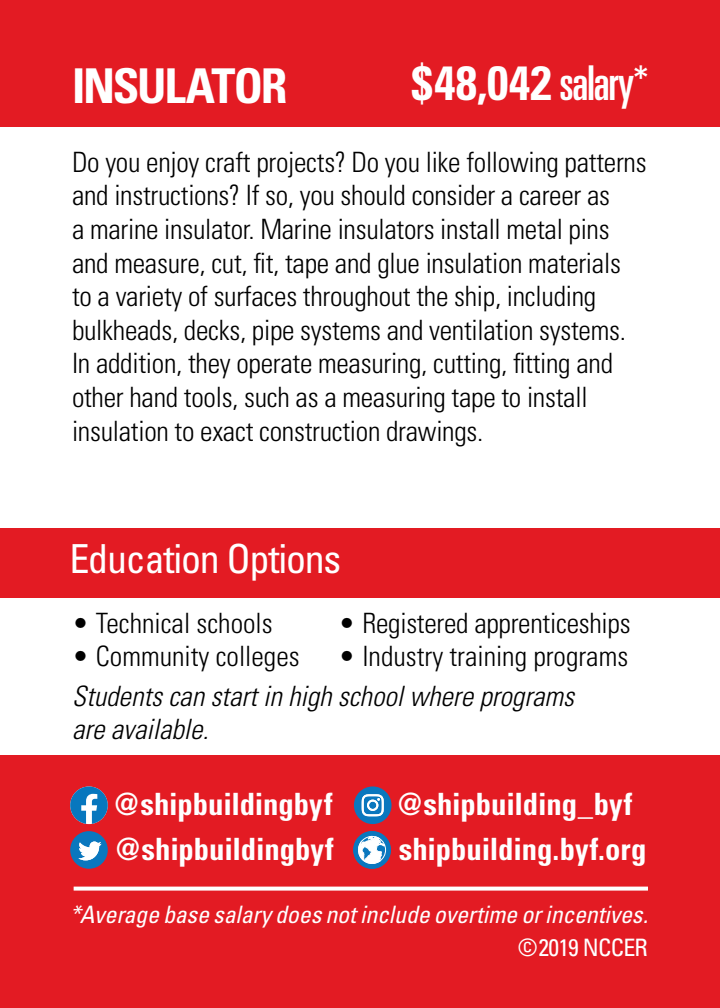
<style>
.page{position:relative;width:720px;height:1008px;background:#fff}
.page>*{position:absolute;margin:0;border:0;box-sizing:border-box;transform-origin:0 0}
.t1{font:700 condensed 48px "Univers";letter-spacing:-.045em;color:#fff}
.t2{font:condensed 40px "Univers";letter-spacing:-.03em;color:#fff}
.t3{font:700 condensed 30.8px "Univers";letter-spacing:-.005em;color:#fff}
.t4{font:300 condensed 28px/33.6px "Univers";letter-spacing:-.01em;color:#000}
.t5{font:italic 300 condensed 28px/33.6px "Univers LT Std";color:#000}
.t6{font:italic condensed 24px "Univers";letter-spacing:-.005em;color:#fff}
.t7{font:condensed 24px "Univers";letter-spacing:-.03em;color:#fff}
.s1{font-weight:400;font-stretch:ultra-condensed}
</style>
<div class="page">
<div style="left:0;top:0;width:720px;height:127px;background:#e31b23"></div>
<div style="left:0;top:755px;width:720px;height:253px;background:#e31b23"></div>
<svg style="left:70px;top:786px;width:38px;height:38px"></svg>
<div style="left:70px;top:831px;width:38px;height:38px;background:#0a77be;border-radius:50%"></div>
<svg style="left:78px;top:842px;width:24px;height:18px"></svg>
<div style="left:354px;top:786px;width:38px;height:38px;background:#0a77be;border-radius:50%"></div>
<svg style="left:362px;top:794px;width:22px;height:22px"></svg>
<div style="left:353px;top:831px;width:38px;height:38px;background:#0a77be;border-radius:50%"></div>
<svg style="left:358px;top:835px;width:28px;height:29px"></svg>
<svg style="left:74px;top:887px;width:574px;height:4px;background:#fce7e8"></svg>
<div style="left:0;top:528px;width:720px;height:69px;background:#e31b23"></div>
<h1 class="t1" style="left:72px;top:57px;width:217px">INSULATOR</h1>
<h1 class="t1" style="left:411px;top:53px;width:238px">$48,042 <span class="s1">salary*</span></h1>
<p class="t4" style="left:72px;top:145px;width:576px">Do you enjoy craft projects? Do you like following patterns and instructions? If so, you should consider a career as<br>a marine insulator. Marine insulators install metal pins and measure, cut, fit, tape and glue insulation materials to a variety of surfaces throughout the ship, including bulkheads, decks, pipe systems and ventilation systems.<br>In addition, they operate measuring, cutting, fitting and other hand tools, such as a measuring tape to install insulation to exact construction drawings.</p>
<h2 class="t2" style="left:70px;top:533px;width:273px">Education Options</h2>
<p class="t4" style="left:72px;top:606px;width:202px">• Technical schools</p>
<p class="t4" style="left:72px;top:640px;width:229px">• Community colleges</p>
<p class="t4" style="left:338px;top:606px;width:294px">• Registered apprenticeships</p>
<p class="t4" style="left:338px;top:640px;width:291px">• Industry training programs</p>
<p class="t5" style="left:72px;top:679px;width:504px">Students can start in high school where programs are available.</p>
<p class="t3" style="left:115px;top:785px;width:219px">@shipbuildingbyf</p>
<p class="t3" style="left:398px;top:785px;width:236px">@shipbuilding_byf</p>
<p class="t3" style="left:116px;top:830px;width:219px">@shipbuildingbyf</p>
<p class="t3" style="left:399px;top:830px;width:249px">shipbuilding.byf.org</p>
<p class="t6" style="left:70px;top:899px;width:579px">*Average base salary does not include overtime or incentives.</p>
<p class="t7" style="left:518px;top:932px;width:131px">©2019 NCCER</p>
</div>
